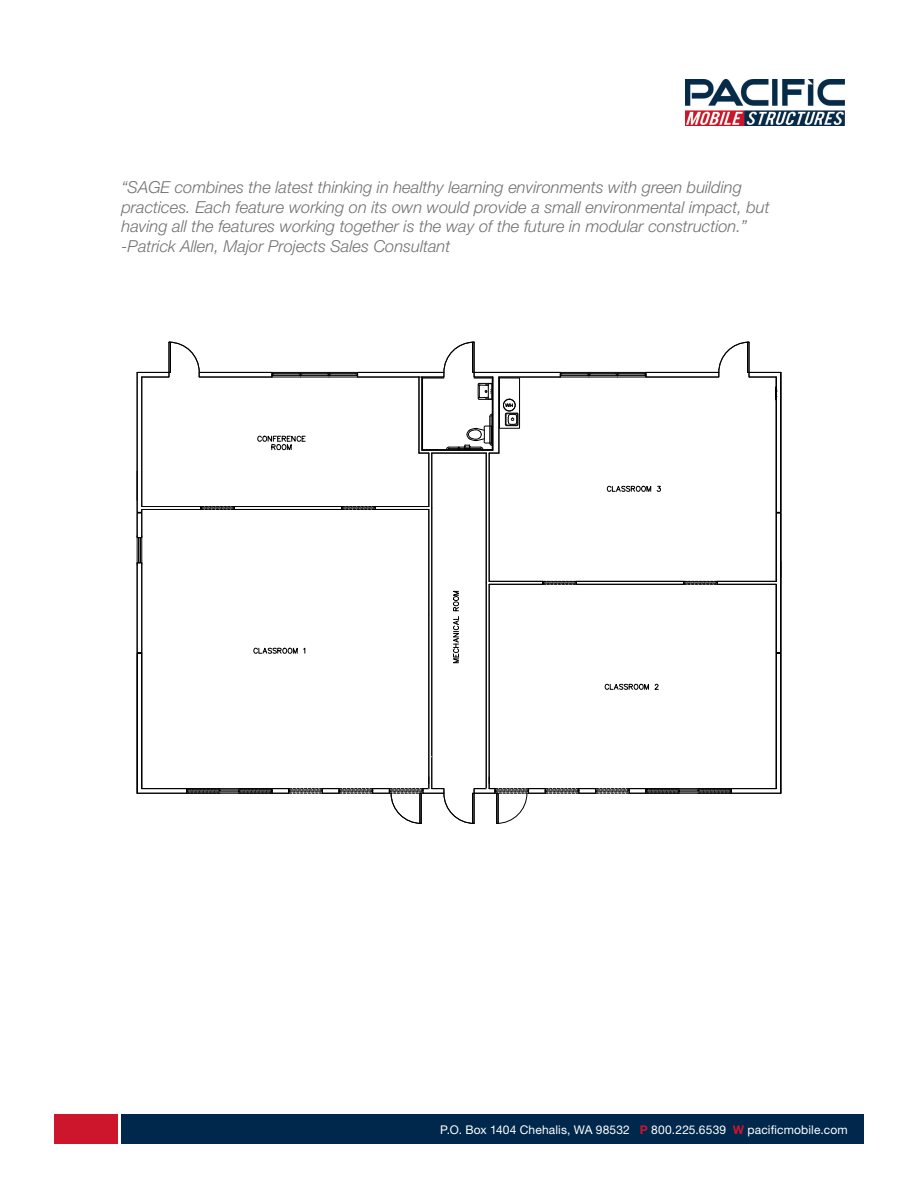
<style>
.page{position:relative;width:918px;height:1188px;background:#fff}
.page>*{position:absolute;margin:0;border:0;box-sizing:border-box;transform-origin:0 0}
.t1{font:italic 300 16.5px/19.5px "Helvetica Neue LT Std";color:#717271}
.Company_Name{font:12px "Helvetica Neue LT Std";letter-spacing:.015em;color:#fff}
.t2{font:4.65px "Arial";color:#000}
.s1{font-weight:700;color:#cd152c}
</style>
<div class="page">
<div style="left:122px;top:1114px;width:742px;height:30px;background:#00284c"></div>
<div style="left:54px;top:1114px;width:64px;height:30px;background:#cd152c"></div>
<img style="left:686px;top:79px;width:158px;height:47px">
<svg style="left:137px;top:342px;width:645px;height:482px"></svg>
<p class="t1" style="left:122px;top:177px;width:650px">“SAGE combines the latest thinking in healthy learning environments with green building practices. Each feature working on its own would provide a small environmental impact, but having all the features working together is the way of the future in modular construction.”</p>
<p class="t1" style="left:122px;top:236px;width:330px">-Patrick Allen, Major Projects Sales Consultant</p>
<p class="t2" style="left:505px;top:402px;width:9px">WH</p>
<p class="Company_Name" style="left:440px;top:1122px;width:409px">P.O. Box 1404 Chehalis, WA 98532 <span class="s1">P</span> 800.225.6539 <span class="s1">W</span> pacificmobile.com</p>
</div>
